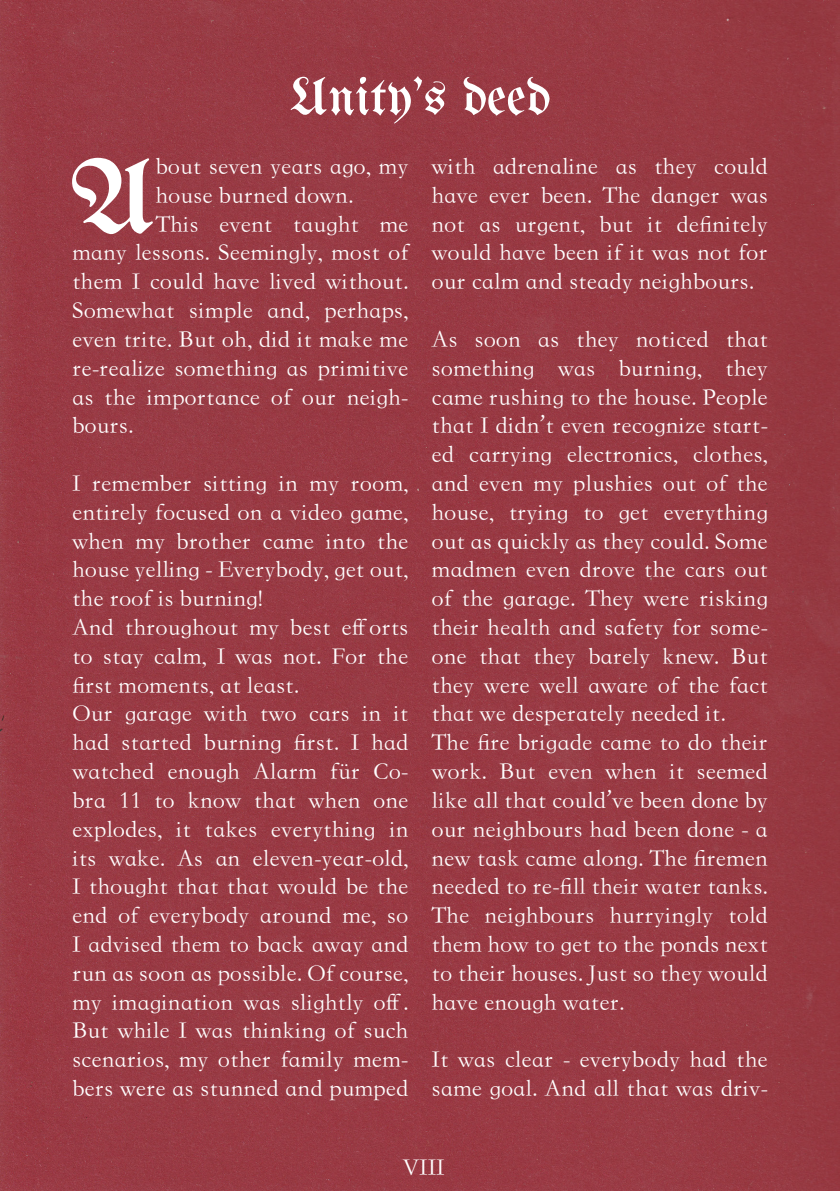
<style>
.page{position:relative;width:840px;height:1191px;background:#fff}
.page>*{position:absolute;margin:0;border:0;box-sizing:border-box;transform-origin:0 0}
.t1{font:105px "Unifraktur Maguntia";color:#fff}
.heading{font:54px "Unifraktur Maguntia";color:#fff}
.t2{font:24px/28.8px "ST Kaiti";color:#fff;text-align:justify}
</style>
<div class="page">
<div style="left:0;top:0;width:839px;height:1191px;background:#983a44"></div>
<p class="heading" style="left:289px;top:64px;width:262px">Unity’s deed</p>
<p class="t1" style="left:70px;top:135px;width:87px">A</p>
<p class="t2" style="left:155px;top:152px;width:254px">bout seven years ago, my house burned down.</p>
<p class="t2" style="left:72px;top:210px;width:338px;text-indent:83px">This event taught me many lessons. Seemingly, most of them I could have lived without.<br>Somewhat simple and, perhaps, even trite. But oh, did it make me re-realize something as primitive as the importance of our neigh&shy;bours.</p>
<p class="t2" style="left:72px;top:469px;width:338px">I remember sitting in my room, entirely focused on a video game, when my brother came into the house yelling - Everybody, get out, the roof is burning!</p>
<p class="t2" style="left:72px;top:613px;width:338px">And throughout my best efforts to stay calm, I was not. For the first moments, at least.</p>
<p class="t2" style="left:72px;top:699px;width:338px">Our garage with two cars in it had started burning first. I had watched enough Alarm für Co&shy;bra 11 to know that when one explodes, it takes everything in its wake. As an eleven-year-old, I thought that that would be the end of everybody around me, so I advised them to back away and run as soon as possible. Of course, my imagination was slightly off.<br>But while I was thinking of such scenarios, my other family mem&shy;bers were as stunned and pumped</p>
<p class="t2" style="left:431px;top:152px;width:338px">with adrenaline as they could have ever been. The danger was not as urgent, but it definitely would have been if it was not for our calm and steady neighbours.</p>
<p class="t2" style="left:431px;top:325px;width:338px">As soon as they noticed that something was burning, they came rushing to the house. People that I didn’t even recognize start&shy;ed carrying electronics, clothes, and even my plushies out of the house, trying to get everything out as quickly as they could. Some madmen even drove the cars out of the garage. They were risking their health and safety for some&shy;one that they barely knew. But they were well aware of the fact that we desperately needed it.</p>
<p class="t2" style="left:431px;top:728px;width:338px">The fire brigade came to do their work. But even when it seemed like all that could’ve been done by our neighbours had been done - a new task came along. The firemen needed to re-fill their water tanks.<br>The neighbours hurryingly told them how to get to the ponds next to their houses. Just so they would have enough water.</p>
<p class="t2" style="left:431px;top:1045px;width:338px">It was clear - everybody had the same goal. And all that was driv-</p>
<p class="t2" style="left:402px;top:1153px;width:43px">VIII</p>
</div>
